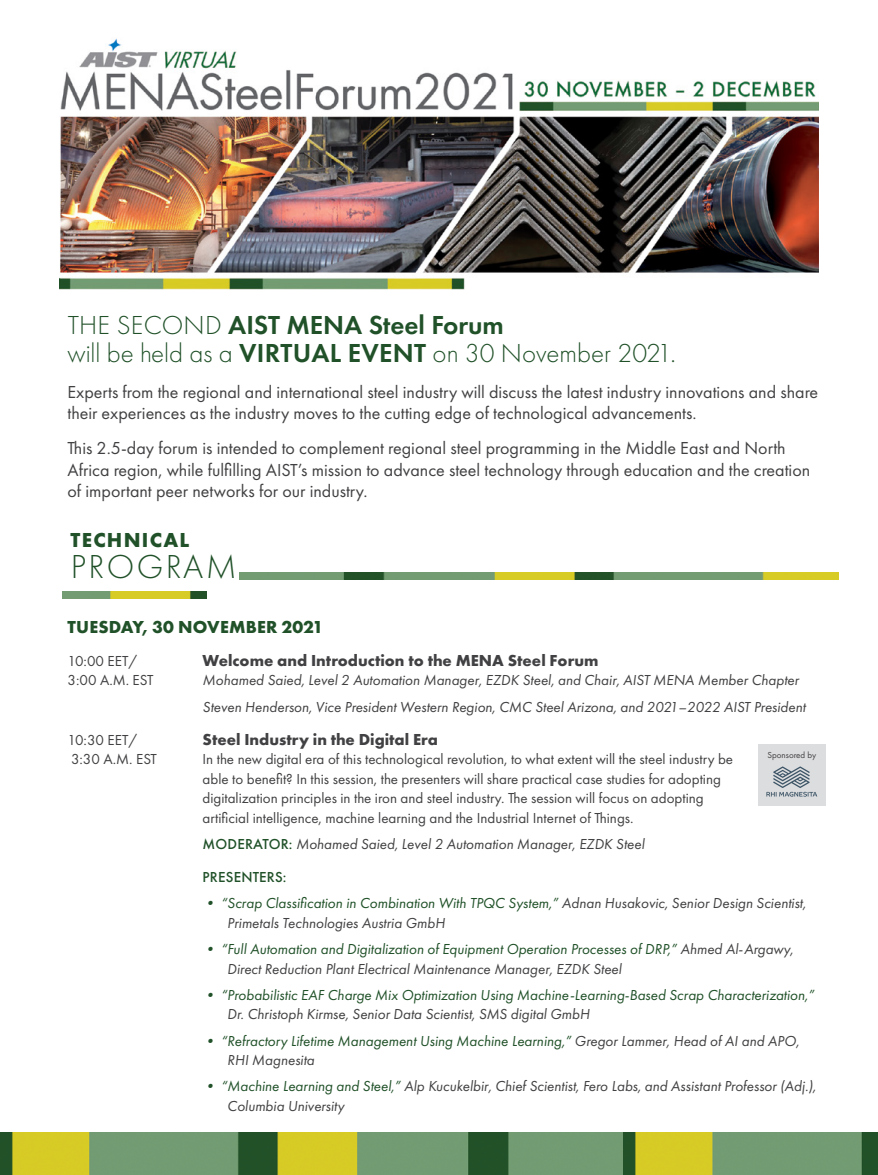
<style>
.page{position:relative;width:878px;height:1175px;background:#fff}
.page>*{position:absolute;margin:0;border:0;box-sizing:border-box;transform-origin:0 0}
.t1{font:300 34.5px "Futura PT";letter-spacing:.07em;color:#205128}
.t2{font:300 27px/28.8px "Futura PT";color:#205128}
.t3{font:700 21px "Futura PT";letter-spacing:.06em;color:#205128}
.t4{font:18px/21.6px "Futura PT";color:#414042}
.t5{font:700 18px "Futura PT";letter-spacing:.01em;color:#205128}
.t6{font:700 16.5px "Futura PT";color:#414042}
.t7{font:italic 15px/19.5px "Futura PT";color:#414042}
.t8{font:15px/19.5px "Futura PT";color:#414042}
.t9{font:italic 15px/19.5px "Futura PT";color:#205128}
.t10{font:500 15px "Futura PT";letter-spacing:.01em;color:#205128}
.t11{font:9px "Futura PT";color:#414042}
.s1{font-weight:600}
.s2{font-weight:500;font-style:normal;color:#205128}
.s3{color:#205128}
.s4{color:#414042}
</style>
<div class="page">
<img style="left:59px;top:38px;width:759px;height:252px">
<img style="left:0;top:1132px;width:623px;height:42px">
<img style="left:240px;top:573px;width:598px;height:7px">
<img style="left:62px;top:591px;width:144px;height:7px">
<img style="left:623px;top:1132px;width:255px;height:42px">
<div style="left:758px;top:744px;width:67px;height:62px;background:#dcddde"></div>
<svg style="left:766px;top:766px;width:51px;height:30px"></svg>
<h2 class="t2" style="left:67px;top:310px;width:609px">THE SECOND <span class="s1">AIST MENA Steel Forum<br></span>will be held as a <span class="s1">VIRTUAL EVENT</span> on 30 November 2021.</h2>
<p class="t4" style="left:68px;top:380px;width:752px">Experts from the regional and international steel industry will discuss the latest industry innovations and share their experiences as the industry moves to the cutting edge of technological advancements.</p>
<p class="t4" style="left:68px;top:437px;width:744px">This 2.5-day forum is intended to complement regional steel programming in the Middle East and North<br>Africa region, while fulfilling AIST’s mission to advance steel technology through education and the creation of important peer networks for our industry.</p>
<h3 class="t3" style="left:71px;top:526px;width:120px">TECHNICAL</h3>
<h1 class="t1" style="left:71px;top:547px;width:168px">PROGRAM</h1>
<p class="t5" style="left:68px;top:615px;width:257px">TUESDAY, 30 NOVEMBER 2021</p>
<p class="t8" style="left:68px;top:651px;width:71px">10:00 EET/</p>
<p class="t6" style="left:202px;top:649px;width:397px">Welcome and Introduction to the MENA Steel Forum</p>
<p class="t8" style="left:68px;top:670px;width:87px">3:00 A.M. EST</p>
<p class="t7" style="left:202px;top:667px;width:604px;line-height:26.2px">Mohamed Saied, Level 2 Automation Manager, EZDK Steel, and Chair, AIST MENA Member Chapter<br>Steven Henderson, Vice President Western Region, CMC Steel Arizona, and 2021–2022 AIST President</p>
<p class="t8" style="left:68px;top:730px;width:71px">10:30 EET/</p>
<p class="t6" style="left:202px;top:728px;width:237px">Steel Industry in the Digital Era</p>
<p class="t8" style="left:71px;top:749px;width:87px">3:30 A.M. EST</p>
<p class="t8" style="left:202px;top:749px;width:532px">In the new digital era of this technological revolution, to what extent will the steel industry be able to benefit? In this session, the presenters will share practical case studies for adopting digitalization principles in the iron and steel industry. The session will focus on adopting artificial intelligence, machine learning and the Industrial Internet of Things.</p>
<p class="t7" style="left:202px;top:834px;width:443px"><span class="s2">MODERATOR:</span> Mohamed Saied, Level 2 Automation Manager, EZDK Steel</p>
<p class="t10" style="left:202px;top:868px;width:85px">PRESENTERS:</p>
<p class="t7" style="left:227px;top:893px;width:580px;text-indent:-25px"><span class="s3">• “Scrap Classification in Combination With TPQC System,”</span> Adnan Husakovic, Senior Design Scientist,<br>Primetals Technologies Austria GmbH</p>
<p class="t7" style="left:227px;top:939px;width:567px;text-indent:-25px"><span class="s3">• “Full Automation and Digitalization of Equipment Operation Processes of DRP,”</span> Ahmed Al-Argawy,<br>Direct Reduction Plant Electrical Maintenance Manager, EZDK Steel</p>
<p class="t9" style="left:202px;top:985px;width:613px">• “Probabilistic EAF Charge Mix Optimization Using Machine-Learning-Based Scrap Characterization,”</p>
<p class="t7" style="left:227px;top:1004px;width:364px">Dr. Christoph Kirmse, Senior Data Scientist, SMS digital GmbH</p>
<p class="t9" style="left:227px;top:1030px;width:573px;text-indent:-25px">• “Refractory Lifetime Management Using Machine Learning,” <span class="s4">Gregor Lammer, Head of AI and APO,<br>RHI Magnesita</span></p>
<p class="t7" style="left:227px;top:1076px;width:590px;text-indent:-25px"><span class="s3">• “Machine Learning and Steel,”</span> Alp Kucukelbir, Chief Scientist, Fero Labs, and Assistant Professor (Adj.),<br>Columbia University</p>
<p class="t11" style="left:767px;top:750px;width:50px">Sponsored by</p>
</div>
